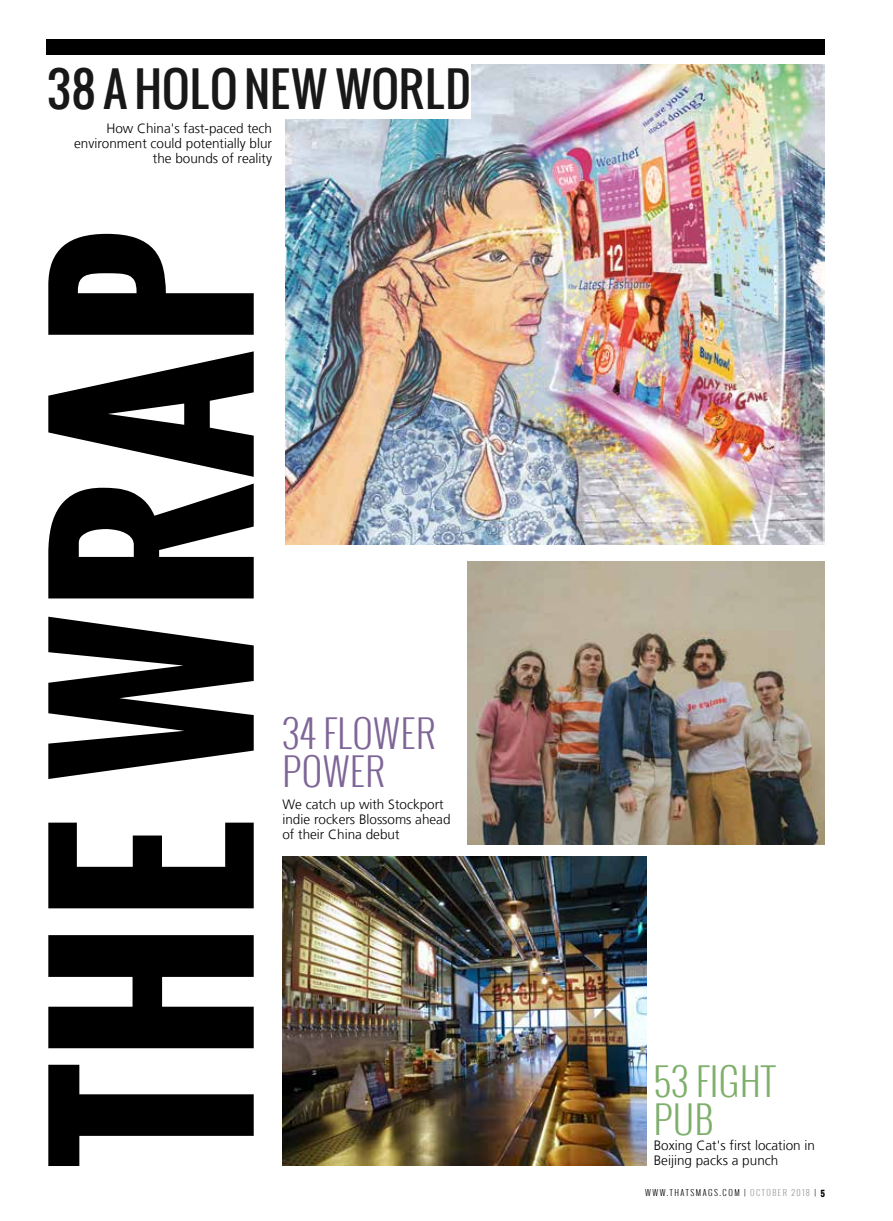
<style>
.page{position:relative;width:893px;height:1221px;background:#fff}
.page>*{position:absolute;margin:0;border:0;box-sizing:border-box;transform-origin:0 0}
.t1{font:46.5px "Oswald";color:#181818}
.t2{font:300 37.5px/37.5px "Oswald";letter-spacing:.02em;color:#7e6697}
.t3{font:300 37.5px/37.5px "Oswald";letter-spacing:.02em;color:#7eaf6b}
.t4{font:300 13.5px/15px "Frutiger LT";color:#000}
.t5{font:300 8.25px "Oswald";letter-spacing:.18em;color:#000}
.s1{color:#949598}
.s2{font-weight:700}
</style>
<div class="page">
<img style="left:286px;top:64px;width:539px;height:480px">
<div style="left:47px;top:54px;width:424px;height:65px;background:#fff"></div>
<svg style="left:48px;top:234px;width:206px;height:931px;fill:#000"></svg>
<div style="left:47px;top:39px;width:778px;height:15px;background:#000"></div>
<img style="left:468px;top:561px;width:357px;height:283px">
<img style="left:282px;top:856px;width:364px;height:308px">
<h1 class="t1" style="left:47px;top:53px;width:426px">38 A HOLO NEW WORLD</h1>
<p class="t4" style="left:74px;top:121px;width:200px;text-align:right">How China's fast-paced tech environment could potentially blur the bounds of reality</p>
<h2 class="t2" style="left:282px;top:714px;width:155px">34 FLOWER<br>POWER</h2>
<p class="t4" style="left:282px;top:797px;width:170px">We catch up with Stockport indie rockers Blossoms ahead of their China debut</p>
<h2 class="t3" style="left:654px;top:1062px;width:123px">53 FIGHT<br>PUB</h2>
<p class="t4" style="left:654px;top:1138px;width:163px">Boxing Cat's first location in<br>Beijing packs a punch</p>
<p class="t5" style="left:645px;top:1187px;width:181px">WWW.THATSMAGS.COM | <span class="s1">OCTOBER 2018</span> | <span class="s2">5</span></p>
</div>
